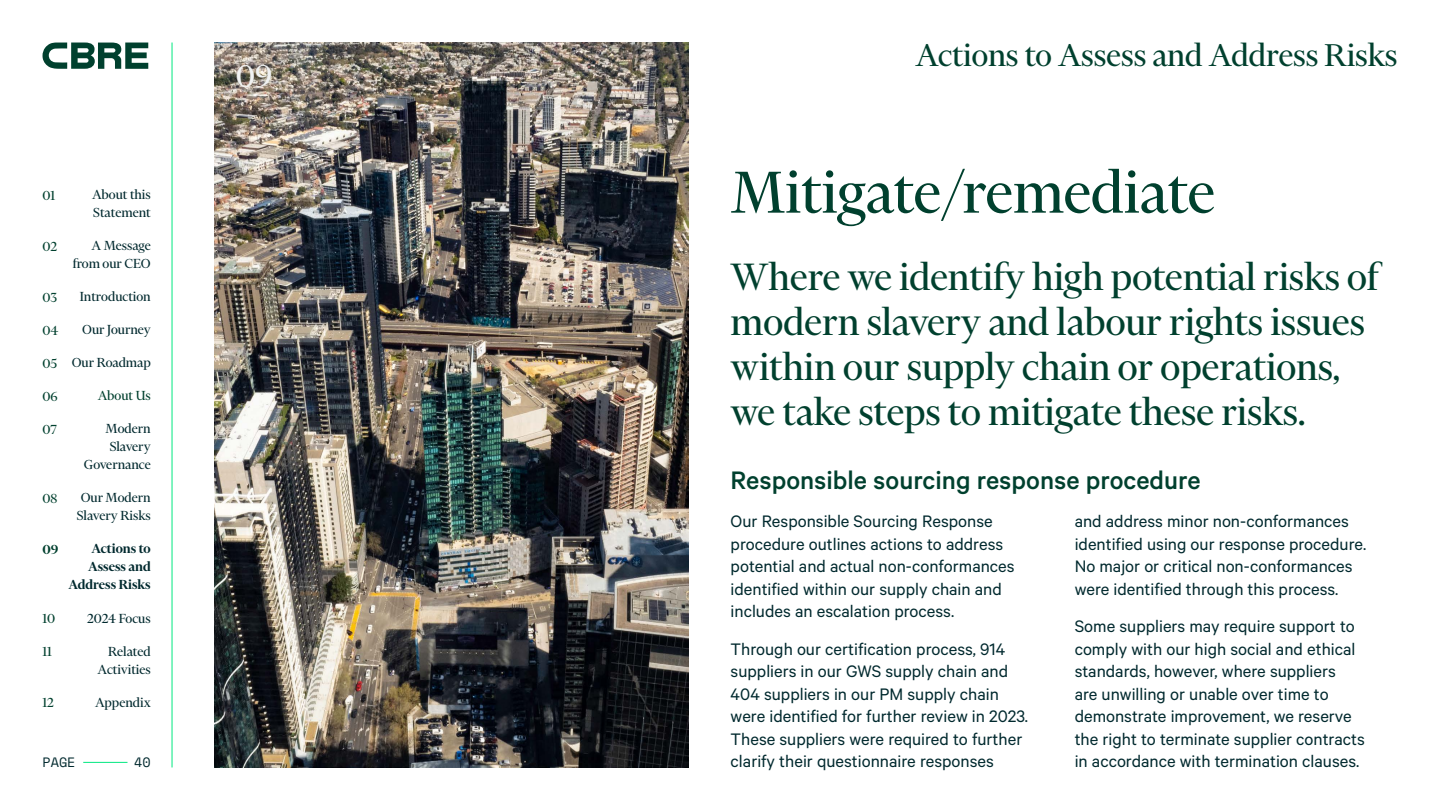
<style>
.page{position:relative;width:1440px;height:810px;background:#fff}
.page>*{position:absolute;margin:0;border:0;box-sizing:border-box;transform-origin:0 0}
.t1{font:67.5px "Financier Display";color:#00402e}
.t2{font:43.5px/45px "Financier Display";color:#00402e}
.t3{font:36px "Financier Display";color:#00402e}
.t4{font:36px "Financier Display";color:#f0f2f2}
.t5{font:500 28.5px "Calibre";color:#00402e}
.t6{font:18.75px/22.5px "Calibre";color:#00292e}
.t7{font:15px/18px "Financier Display";color:#00292e;text-align:right}
.t8{font:600 15px/18px "Financier Display";color:#00292e;text-align:right}
.t9{font:15px "Financier Display";color:#00402e}
.t10{font:600 15px "Financier Display";color:#00402e}
.t11{font:13.5px "Space Mono";color:#00292e}
</style>
<div class="page">
<svg style="left:43px;top:43px;width:105px;height:26px"></svg>
<hr style="left:83px;top:762px;width:45px;height:1px;background:#00e880">
<hr style="left:172px;top:43px;width:1px;height:724px;background:#00e880">
<img style="left:215px;top:43px;width:473px;height:724px">
<p class="t9" style="left:43px;top:187px;width:14px">01</p>
<p class="t9" style="left:43px;top:238px;width:16px">02</p>
<p class="t9" style="left:43px;top:289px;width:16px">03</p>
<p class="t9" style="left:43px;top:322px;width:18px">04</p>
<p class="t9" style="left:43px;top:355px;width:16px">05</p>
<p class="t9" style="left:43px;top:388px;width:17px">06</p>
<p class="t9" style="left:43px;top:421px;width:16px">07</p>
<p class="t9" style="left:43px;top:490px;width:16px">08</p>
<p class="t10" style="left:43px;top:539px;width:17px">09</p>
<p class="t9" style="left:43px;top:610px;width:14px">10</p>
<p class="t9" style="left:43px;top:643px;width:11px">11</p>
<p class="t9" style="left:43px;top:694px;width:13px">12</p>
<p class="t7" style="left:92px;top:186px;width:60px;text-align:left">About this<br>Statement</p>
<p class="t7" style="left:73px;top:237px;width:80px">A Message from our CEO</p>
<p class="t7" style="left:80px;top:288px;width:73px">Introduction</p>
<p class="t7" style="left:82px;top:321px;width:70px">Our Journey</p>
<p class="t7" style="left:72px;top:354px;width:81px">Our Roadmap</p>
<p class="t9" style="left:98px;top:388px;width:54px">About Us</p>
<p class="t7" style="left:84px;top:420px;width:68px">Modern<br>Slavery<br>Governance</p>
<p class="t7" style="left:77px;top:489px;width:75px;text-align:left">Our Modern<br>Slavery Risks</p>
<p class="t8" style="left:68px;top:539px;width:84px">Actions to<br>Assess and<br>Address Risks</p>
<p class="t7" style="left:87px;top:609px;width:65px">2024 Focus</p>
<p class="t7" style="left:98px;top:642px;width:55px">Related<br>Activities</p>
<p class="t7" style="left:95px;top:693px;width:57px">Appendix</p>
<p class="t11" style="left:43px;top:753px;width:35px">PAGE</p>
<p class="t11" style="left:134px;top:753px;width:18px">40</p>
<h3 class="t4" style="left:236px;top:58px;width:38px">09</h3>
<h3 class="t3" style="left:916px;top:36px;width:483px">Actions to Assess and Address Risks</h3>
<h1 class="t1" style="left:731px;top:157px;width:486px">Mitigate/remediate</h1>
<h2 class="t2" style="left:731px;top:254px;width:650px">Where we identify high potential risks of modern slavery and labour rights issues within our supply chain or operations, we take steps to mitigate these risks.</h2>
<h3 class="t5" style="left:731px;top:463px;width:472px">Responsible sourcing response procedure</h3>
<p class="t6" style="left:731px;top:510px;width:286px">Our Responsible Sourcing Response procedure outlines actions to address potential and actual non-conformances identified within our supply chain and includes an escalation process.</p>
<p class="t6" style="left:731px;top:637px;width:299px">Through our certification process, 914 suppliers in our GWS supply chain and 404 suppliers in our PM supply chain were identified for further review in 2023.<br>These suppliers were required to further clarify their questionnaire responses</p>
<p class="t6" style="left:1075px;top:510px;width:293px">and address minor non-conformances identified using our response procedure.<br>No major or critical non-conformances were identified through this process.</p>
<p class="t6" style="left:1075px;top:615px;width:292px">Some suppliers may require support to comply with our high social and ethical standards, however, where suppliers<br>are unwilling or unable over time to demonstrate improvement, we reserve the right to terminate supplier contracts in accordance with termination clauses.</p>
</div>
